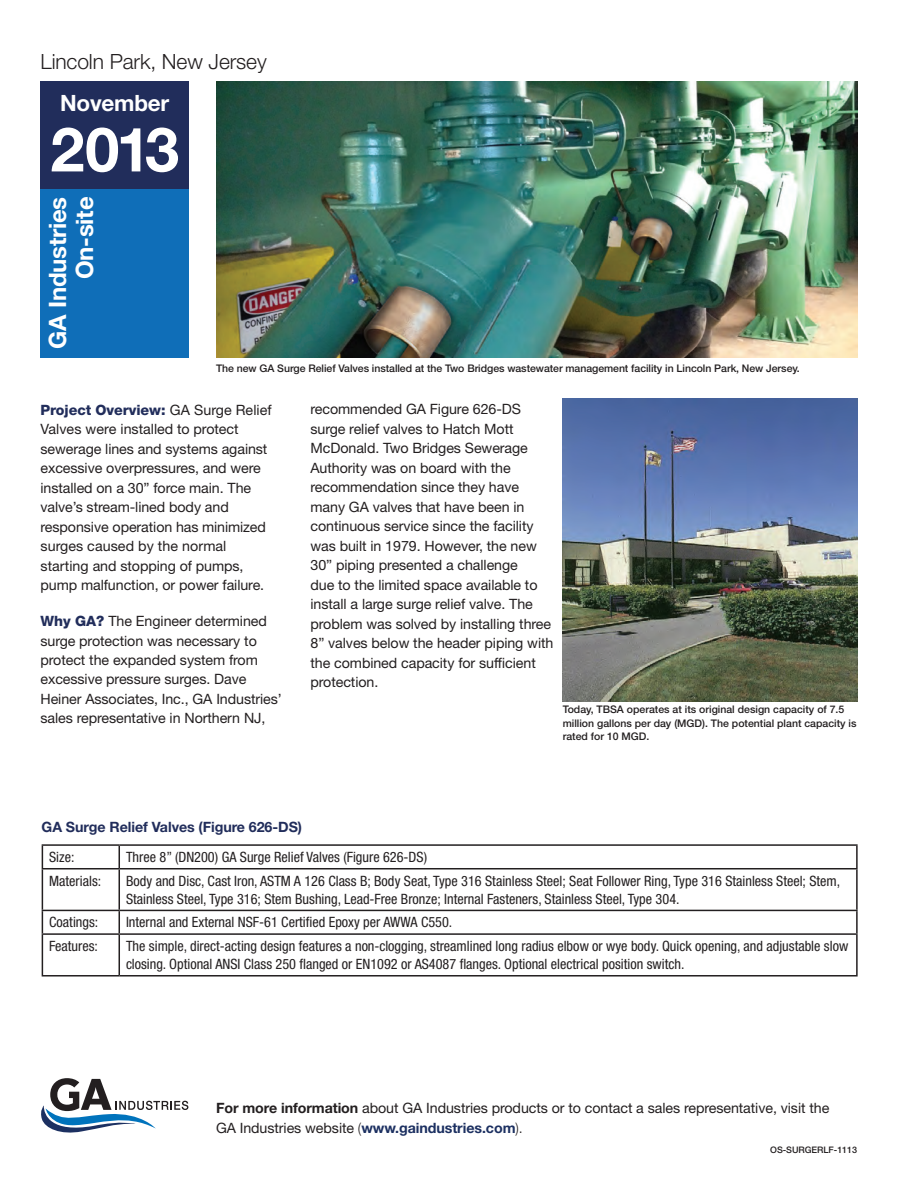
<style>
.page{position:relative;width:918px;height:1188px;background:#fff}
.page>*{position:absolute;margin:0;border:0;box-sizing:border-box;transform-origin:0 0}
.t1{font:700 61.5px "Helvetica Neue LT Std";color:#fff}
.t2{font:700 24px/27px "Helvetica Neue LT Std";letter-spacing:-.01em;color:#fff;text-align:right}
.t3{font:700 22.5px "Helvetica Neue LT Std";letter-spacing:-.01em;color:#fff}
.t4{font:300 21px "Helvetica Neue LT Std";letter-spacing:-.005em;color:#231f20}
.t5{font:14.25px/19.5px "Helvetica Neue LT Std";letter-spacing:-.005em;color:#231f20}
.t6{font:condensed 14.25px/18px "Helvetica Neue LT Std";color:#231f20}
.t7{font:700 14.25px "Helvetica Neue LT Std";letter-spacing:-.005em;color:#212d5b}
.t8{font:500 10.5px/13.5px "Helvetica Neue LT Std";color:#231f20}
.t9{font:500 9px "Helvetica Neue LT Std";letter-spacing:-.005em;color:#231f20}
.s1{font-weight:800;color:#212d5b}
.s2{font-weight:700}
.s3{font-weight:300}
.s4{font-weight:700;color:#1c3061}
</style>
<div class="page">
<div style="left:40px;top:112px;width:149px;height:246px;background:#0f6eb8"></div>
<div style="left:40px;top:81px;width:149px;height:107px;background:#212d5b"></div>
<img style="left:216px;top:82px;width:641px;height:276px">
<hr style="left:42px;top:844px;width:77px;height:2px;background:#231f20">
<svg style="left:42px;top:846px;width:1px;height:22px"></svg>
<hr style="left:119px;top:844px;width:739px;height:2px;background:#231f20">
<svg style="left:119px;top:846px;width:1px;height:22px"></svg>
<hr style="left:856px;top:846px;width:2px;height:22px;background:#231f20">
<hr style="left:42px;top:868px;width:77px;height:1px;background:#231f20">
<hr style="left:42px;top:869px;width:1px;height:41px;background:#231f20">
<hr style="left:119px;top:868px;width:739px;height:1px;background:#231f20">
<hr style="left:119px;top:869px;width:1px;height:41px;background:#231f20">
<hr style="left:856px;top:869px;width:2px;height:41px;background:#231f20">
<hr style="left:42px;top:910px;width:77px;height:1px;background:#231f20">
<svg style="left:42px;top:911px;width:1px;height:22px"></svg>
<hr style="left:119px;top:910px;width:739px;height:1px;background:#231f20">
<svg style="left:119px;top:911px;width:1px;height:22px"></svg>
<hr style="left:856px;top:911px;width:2px;height:22px;background:#231f20">
<hr style="left:42px;top:933px;width:77px;height:2px;background:#231f20">
<hr style="left:42px;top:935px;width:1px;height:40px;background:#231f20">
<hr style="left:119px;top:933px;width:739px;height:2px;background:#231f20">
<hr style="left:119px;top:935px;width:1px;height:40px;background:#231f20">
<hr style="left:856px;top:935px;width:2px;height:40px;background:#231f20">
<hr style="left:42px;top:975px;width:77px;height:2px;background:#231f20">
<hr style="left:119px;top:975px;width:739px;height:2px;background:#231f20">
<img style="left:563px;top:398px;width:294px;height:303px">
<svg style="left:41px;top:1078px;width:147px;height:55px"></svg>
<h3 class="t4" style="left:40px;top:49px;width:228px">Lincoln Park, New Jersey</h3>
<h3 class="t3" style="left:60px;top:90px;width:111px">November</h3>
<h1 class="t1" style="left:50px;top:111px;width:130px">2013</h1>
<h2 class="t2" style="left:44px;top:349px;width:154px;rotate:-90deg">GA Industries<br>On-site</h2>
<p class="t8" style="left:216px;top:361px;width:585px">The new GA Surge Relief Valves installed at the Two Bridges wastewater management facility in Lincoln Park, New Jersey.</p>
<p class="t5" style="left:40px;top:400px;width:233px"><span class="s1">Project Overview:</span> GA Surge Relief Valves were installed to protect sewerage lines and systems against excessive overpressures, and were installed on a 30” force main. The valve’s stream-lined body and responsive operation has minimized surges caused by the normal starting and stopping of pumps, pump malfunction, or power failure.</p>
<p class="t5" style="left:40px;top:611px;width:243px"><span class="s1">Why GA?</span> The Engineer determined surge protection was necessary to protect the expanded system from excessive pressure surges. Dave Heiner Associates, Inc., GA Industries’ sales representative in Northern NJ,</p>
<p class="t5" style="left:310px;top:399px;width:244px">recommended GA Figure 626-DS surge relief valves to Hatch Mott McDonald. Two Bridges Sewerage Authority was on board with the recommendation since they have many GA valves that have been in continuous service since the facility was built in 1979. However, the new 30” piping presented a challenge<br>due to the limited space available to install a large surge relief valve. The problem was solved by installing three 8” valves below the header piping with the combined capacity for sufficient protection.</p>
<p class="t8" style="left:563px;top:703px;width:295px">Today, TBSA operates at its original design capacity of 7.5 million gallons per day (MGD). The potential plant capacity is rated for 10 MGD.</p>
<p class="t7" style="left:42px;top:818px;width:262px">GA Surge Relief Valves (Figure 626-DS)</p>
<p class="t6" style="left:49px;top:848px;width:27px">Size:</p>
<p class="t6" style="left:126px;top:848px;width:303px">Three 8” (DN200) GA Surge Relief Valves (Figure 626-DS)</p>
<p class="t6" style="left:49px;top:872px;width:54px">Materials:</p>
<p class="t6" style="left:126px;top:872px;width:716px">Body and Disc, Cast Iron, ASTM A 126 Class B; Body Seat, Type 316 Stainless Steel; Seat Follower Ring, Type 316 Stainless Steel; Stem,<br>Stainless Steel, Type 316; Stem Bushing, Lead-Free Bronze; Internal Fasteners, Stainless Steel, Type 304.</p>
<p class="t6" style="left:49px;top:913px;width:51px">Coatings:</p>
<p class="t6" style="left:126px;top:913px;width:328px">Internal and External NSF-61 Certified Epoxy per AWWA C550.</p>
<p class="t6" style="left:49px;top:937px;width:50px">Features:</p>
<p class="t6" style="left:126px;top:937px;width:724px">The simple, direct-acting design features a non-clogging, streamlined long radius elbow or wye body. Quick opening, and adjustable slow closing. Optional ANSI Class 250 flanged or EN1092 or AS4087 flanges. Optional electrical position switch.</p>
<p class="t5" style="left:216px;top:1098px;width:615px"><span class="s2">For more information</span> about GA Industries products or to contact a sales representative, visit the<br>GA Industries website <span class="s3">(</span><span class="s4">www.gaindustries.com</span><span class="s3">).</span></p>
<p class="t9" style="left:770px;top:1144px;width:89px">OS-SURGERLF-1113</p>
</div>
